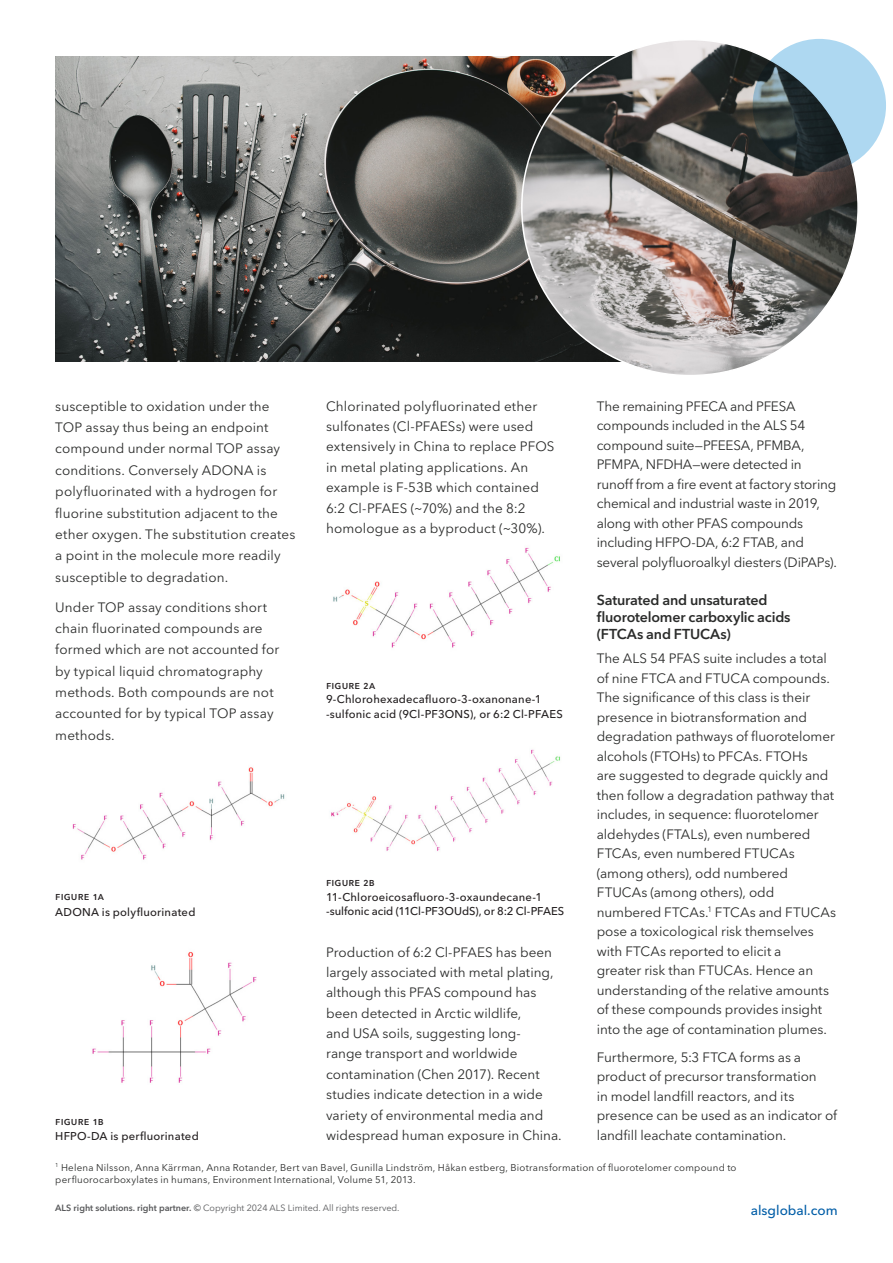
<style>
.page{position:relative;width:893px;height:1263px;background:#fff}
.page>*{position:absolute;margin:0;border:0;box-sizing:border-box;transform-origin:0 0}
.Sub_2{font:600 14.25px/17.1px "Avenir Next LT Pro";letter-spacing:-.01em;color:#2b2c2b}
.Body_copy{font:13.5px/19.5px "Avenir Next LT Pro";color:#2b2c2b}
.t1{font:500 13.5px "Avenir Next LT Pro";color:#015da7}
.Fig_text{font:500 11.25px/14.4px "Avenir Next LT Pro";letter-spacing:.015em;color:#231f20}
.Footnote_text{font:9.75px/12px "Avenir Next LT Pro";letter-spacing:.025em;color:#2b2c2b}
.t2{font:9px "Avenir Next LT Pro";color:#57585a}
.s1{font-weight:600}
.s2{font-weight:500}
</style>
<div class="page">
<img style="left:72px;top:767px;width:213px;height:93px">
<img style="left:92px;top:952px;width:165px;height:131px">
<img style="left:333px;top:547px;width:227px;height:101px">
<img style="left:331px;top:749px;width:230px;height:102px">
<img style="left:55px;top:56px;width:565px;height:305px">
<img style="left:522px;top:40px;width:336px;height:336px;border-radius:168px">
<svg style="left:753px;top:39px;width:133px;height:133px;background:#718c9a"></svg>
<p class="Body_copy" style="left:326px;top:396px;width:230px;line-height:20.4px">Chlorinated polyfluorinated ether sulfonates (Cl-PFAESs) were used extensively in China to replace PFOS in metal plating applications. An example is F-53B which contained 6:2 Cl-PFAES (~70%) and the 8:2 homologue as a byproduct (~30%).</p>
<p class="Body_copy" style="left:55px;top:395px;width:242px;line-height:21.3px">susceptible to oxidation under the TOP assay thus being an endpoint compound under normal TOP assay conditions. Conversely ADONA is polyfluorinated with a hydrogen for fluorine substitution adjacent to the ether oxygen. The substitution creates a point in the molecule more readily susceptible to degradation.</p>
<p class="Body_copy" style="left:55px;top:596px;width:226px;line-height:21.3px">Under TOP assay conditions short chain fluorinated compounds are formed which are not accounted for by typical liquid chromatography methods. Both compounds are not accounted for by typical TOP assay methods.</p>
<p class="Body_copy" style="left:597px;top:396px;width:242px">The remaining PFECA and PFESA compounds included in the ALS 54 compound suite—PFEESA, PFMBA, PFMPA, NFDHA—were detected in runoff from a fire event at factory storing chemical and industrial waste in 2019, along with other PFAS compounds including HFPO-DA, 6:2 FTAB, and several polyfluoroalkyl diesters (DiPAPs).</p>
<p class="Sub_2" style="left:597px;top:592px;width:195px">Saturated and unsaturated fluorotelomer carboxylic acids (FTCAs and FTUCAs)</p>
<p class="Body_copy" style="left:597px;top:649px;width:241px">The ALS 54 PFAS suite includes a total of nine FTCA and FTUCA compounds.<br>The significance of this class is their presence in biotransformation and degradation pathways of fluorotelomer alcohols (FTOHs) to PFCAs. FTOHs<br>are suggested to degrade quickly and then follow a degradation pathway that includes, in sequence: fluorotelomer aldehydes (FTALs), even numbered FTCAs, even numbered FTUCAs (among others), odd numbered FTUCAs (among others), odd numbered FTCAs.<sup>1</sup> FTCAs and FTUCAs pose a toxicological risk themselves with FTCAs reported to elicit a<br>greater risk than FTUCAs. Hence an understanding of the relative amounts of these compounds provides insight into the age of contamination plumes.</p>
<p class="Body_copy" style="left:597px;top:1047px;width:242px">Furthermore, 5:3 FTCA forms as a product of precursor transformation<br>in model landfill reactors, and its presence can be used as an indicator of landfill leachate contamination.</p>
<p class="Footnote_text" style="left:55px;top:1161px;width:683px"><sup>1</sup> Helena Nilsson, Anna Kärrman, Anna Rotander, Bert van Bavel, Gunilla Lindström, Håkan estberg, Biotransformation of fluorotelomer compound to perfluorocarboxylates in humans, Environment International, Volume 51, 2013.</p>
<p class="Fig_text" style="left:326px;top:678px;width:238px">figure 2a<br>9-Chlorohexadecafluoro-3-oxanonane-1 -sulfonic acid (9Cl-PF3ONS), or 6:2 Cl-PFAES</p>
<p class="Fig_text" style="left:326px;top:875px;width:240px">figure 2b<br>11-Chloroeicosafluoro-3-oxaundecane-1 -sulfonic acid (11Cl-PF3OUdS), or 8:2 Cl-PFAES</p>
<p class="Body_copy" style="left:326px;top:942px;width:237px;line-height:20.4px">Production of 6:2 Cl-PFAES has been largely associated with metal plating, although this PFAS compound has been detected in Arctic wildlife,<br>and USA soils, suggesting long-<br>range transport and worldwide contamination (Chen 2017). Recent studies indicate detection in a wide variety of environmental media and widespread human exposure in China.</p>
<p class="Fig_text" style="left:55px;top:889px;width:142px;line-height:15.3px">figure 1a<br>ADONA is polyfluorinated</p>
<p class="Fig_text" style="left:55px;top:1113px;width:145px;line-height:15.3px">figure 1b<br>HFPO-DA is perfluorinated</p>
<p class="t2" style="left:55px;top:1202px;width:346px"><span class="s1">ALS right solutions. right partner.</span> <span class="s2">©</span> Copyright 2024 ALS Limited. All rights reserved.</p>
<p class="t1" style="left:751px;top:1202px;width:88px">alsglobal.com</p>
</div>
